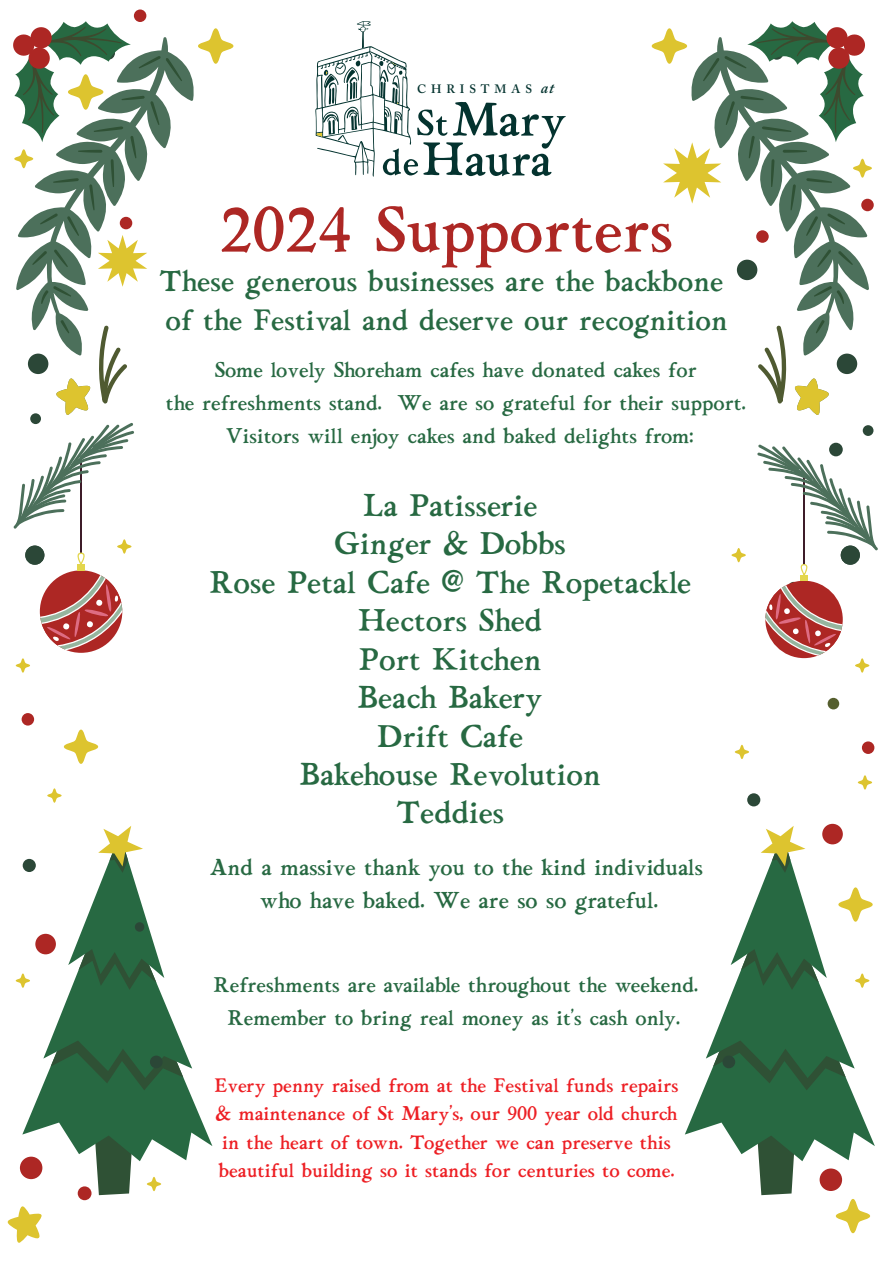
<style>
.page{position:relative;width:893px;height:1263px;background:#fff}
.page>*{position:absolute;margin:0;border:0;box-sizing:border-box;transform-origin:0 0}
.t1{font:58.5px "Morty Old";color:#ad2724}
.t2{font:28.8px/38.4px "Morty Old";color:#276942;text-align:center}
.t3{font:27px/39px "Morty Old";color:#276942}
.t4{font:21px/33px "Morty Old";color:#276942;text-align:center}
.t5{font:19.5px/33px "Morty Old";color:#276942;text-align:center}
.t6{font:18px/28.5px "Morty Old";color:#ed1f24;text-align:center}
.t7{font:600 12.15px "Adobe Caslon Pro";letter-spacing:.4em;color:#04332f}
.s1{font-style:italic;font-size:15.75px}
</style>
<div class="page">
<svg style="left:182px;top:61px;width:12px;height:40px"></svg>
<svg style="left:16px;top:658px;width:14px;height:15px"></svg>
<svg style="left:117px;top:539px;width:14px;height:15px"></svg>
<svg style="left:7px;top:1206px;width:35px;height:37px"></svg>
<div style="left:25px;top:546px;width:19px;height:19px;background:#2b4737;border-radius:50%"></div>
<svg style="left:47px;top:788px;width:15px;height:15px"></svg>
<svg style="left:198px;top:28px;width:35px;height:36px"></svg>
<svg style="left:16px;top:826px;width:196px;height:369px"></svg>
<div style="left:23px;top:859px;width:13px;height:13px;background:#2b4737;border-radius:50%"></div>
<div style="left:135px;top:922px;width:9px;height:10px;background:#2b4737;border-radius:50%"></div>
<div style="left:20px;top:1157px;width:22px;height:22px;background:#ad2724;border-radius:50%"></div>
<div style="left:150px;top:1055px;width:13px;height:13px;background:#2b4737;border-radius:50%"></div>
<div style="left:35px;top:934px;width:21px;height:20px;background:#ad2724;border-radius:50%"></div>
<div style="left:78px;top:1186px;width:14px;height:14px;background:#ad2724;border-radius:50%"></div>
<div style="left:22px;top:713px;width:12px;height:12px;background:#ad2724;border-radius:50%"></div>
<div style="left:134px;top:9px;width:12px;height:13px;background:#ad2724;border-radius:50%"></div>
<svg style="left:64px;top:729px;width:34px;height:35px"></svg>
<svg style="left:315px;top:21px;width:251px;height:156px"></svg>
<hr style="left:80px;top:460px;width:2px;height:93px;background:#3e1c29">
<svg style="left:77px;top:552px;width:8px;height:12px"></svg>
<svg style="left:40px;top:570px;width:82px;height:83px"></svg>
<svg style="left:40px;top:575px;width:82px;height:75px"></svg>
<div style="left:77px;top:564px;width:8px;height:6px;background:#e3d64c"></div>
<svg style="left:855px;top:658px;width:14px;height:15px"></svg>
<svg style="left:858px;top:775px;width:14px;height:14px"></svg>
<svg style="left:735px;top:745px;width:14px;height:14px"></svg>
<div style="left:747px;top:793px;width:13px;height:13px;background:#2b4737;border-radius:50%"></div>
<div style="left:828px;top:698px;width:11px;height:11px;background:#555f2e;border-radius:50%"></div>
<svg style="left:822px;top:824px;width:21px;height:20px"></svg>
<div style="left:862px;top:741px;width:12px;height:13px;background:#ad2724;border-radius:50%"></div>
<svg style="left:685px;top:826px;width:190px;height:407px"></svg>
<div style="left:765px;top:581px;width:78px;height:77px;background:#ad2724;border-radius:50%"></div>
<svg style="left:765px;top:585px;width:77px;height:71px"></svg>
<div style="left:801px;top:575px;width:7px;height:6px;background:#e3d64c"></div>
<svg style="left:652px;top:21px;width:226px;height:555px"></svg>
<svg style="left:13px;top:21px;width:169px;height:508px"></svg>
<p class="t7" style="left:417px;top:82px;width:138px">CHRISTMAS <span class="s1">at</span></p>
<h1 class="t1" style="left:220px;top:182px;width:455px">2024 Supporters</h1>
<h3 class="t3" style="left:159px;top:259px;width:570px">These generous businesses are the backbone of the Festival and deserve our recognition</h3>
<p class="t5" style="left:166px;top:352px;width:581px">Some lovely Shoreham cafes have donated cakes for<br>the refreshments stand. We are so grateful for their support.<br>Visitors will enjoy cakes and baked delights from:</p>
<h2 class="t2" style="left:209px;top:484px;width:483px">La Patisserie<br>Ginger &amp; Dobbs<br>Rose Petal Cafe @ The Ropetackle<br>Hectors Shed<br>Port Kitchen<br>Beach Bakery<br>Drift Cafe<br>Bakehouse Revolution<br>Teddies</h2>
<p class="t4" style="left:210px;top:849px;width:495px">And a massive thank you to the kind individuals who have baked. We are so so grateful.</p>
<p class="t5" style="left:213px;top:967px;width:486px">Refreshments are available throughout the weekend.<br>Remember to bring real money as it's cash only.</p>
<p class="t6" style="left:214px;top:1069px;width:466px">Every penny raised from at the Festival funds repairs &amp; maintenance of St Mary's, our 900 year old church in the heart of town. Together we can preserve this beautiful building so it stands for centuries to come.</p>
</div>
